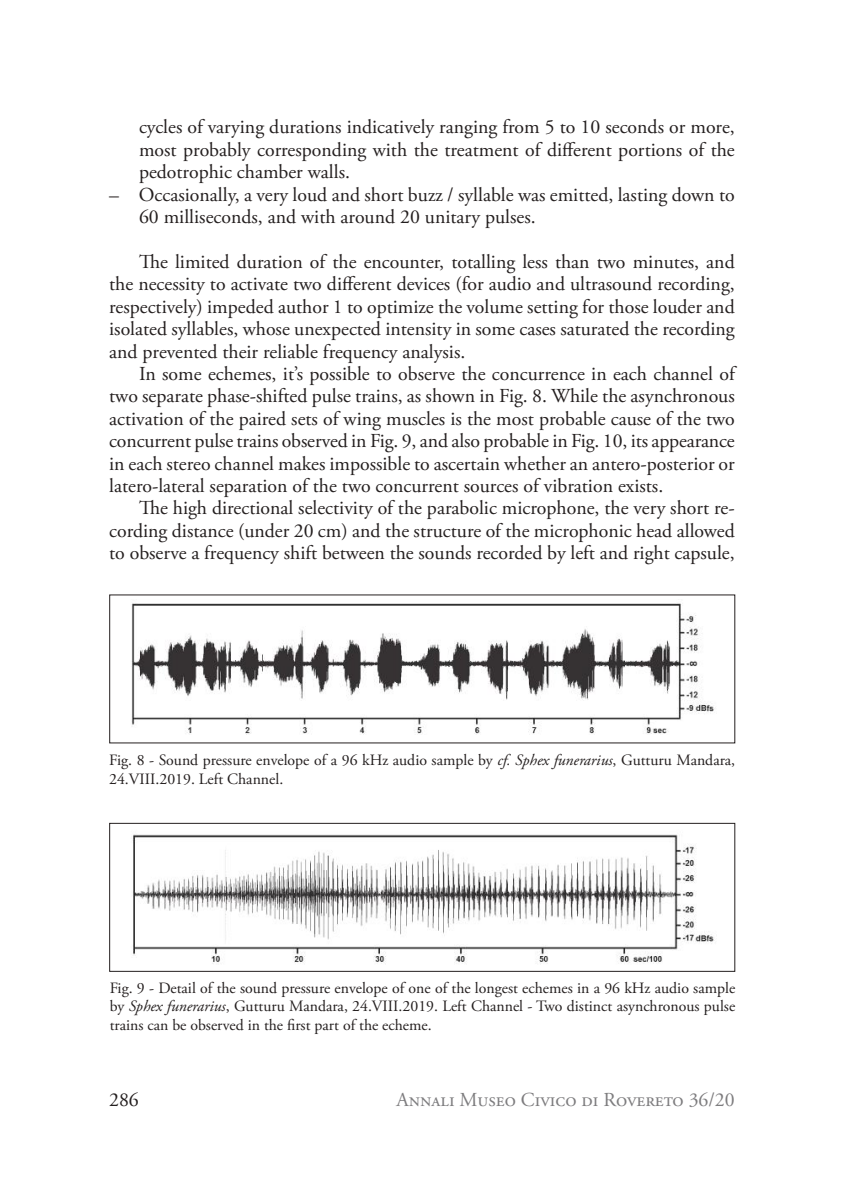
<style>
.page{position:relative;width:844px;height:1191px;background:#fff}
.page>*{position:absolute;margin:0;border:0;box-sizing:border-box;transform-origin:0 0}
.t1{font:19.78px/22.4px "Adobe Garamond Pro";letter-spacing:-.005em;color:#241f1f;text-align:justify}
.t2{font:19.78px "Adobe Garamond Pro";color:#7d7c7e}
.t3{font:15.75px/18.9px "Adobe Garamond Pro";color:#241f1f}
.s1{font-style:italic}
</style>
<div class="page">
<img style="left:131px;top:603px;width:583px;height:132px">
<img style="left:133px;top:834px;width:582px;height:130px">
<div style="left:109px;top:823px;width:626px;height:148px;border:1px solid #241f1f"></div>
<p class="t1" style="left:139px;top:118px;width:597px">cycles of varying durations indicatively ranging from 5 to 10 seconds or more, most probably corresponding with the treatment of different portions of the pedotrophic chamber walls.</p>
<p class="t1" style="left:139px;top:185px;width:597px;text-indent:-30px">– Occasionally, a very loud and short buzz / syllable was emitted, lasting down to<br>60 milliseconds, and with around 20 unitary pulses.</p>
<p class="t1" style="left:109px;top:252px;width:627px;text-indent:30px">The limited duration of the encounter, totalling less than two minutes, and the necessity to activate two different devices (for audio and ultrasound recording, respectively) impeded author 1 to optimize the volume setting for those louder and isolated syllables, whose unexpected intensity in some cases saturated the recording and prevented their reliable frequency analysis.</p>
<p class="t1" style="left:109px;top:364px;width:629px;text-indent:30px">In some echemes, it’s possible to observe the concurrence in each channel of two separate phase-shifted pulse trains, as shown in Fig. 8. While the asynchronous activation of the paired sets of wing muscles is the most probable cause of the two concurrent pulse trains observed in Fig. 9, and also probable in Fig. 10, its appearance in each stereo channel makes impossible to ascertain whether an antero-posterior or latero-lateral separation of the two concurrent sources of vibration exists.</p>
<p class="t1" style="left:109px;top:498px;width:627px;text-indent:30px">The high directional selectivity of the parabolic microphone, the very short re&shy;cording distance (under 20 cm) and the structure of the microphonic head allowed to observe a frequency shift between the sounds recorded by left and right capsule,</p>
<p class="t3" style="left:109px;top:751px;width:627px">Fig. 8 - Sound pressure envelope of a 96 kHz audio sample by <span class="s1">cf. Sphex funerarius</span>, Gutturu Mandara,<br>24.VIII.2019. Left Channel.</p>
<p class="t3" style="left:110px;top:979px;width:627px;text-align:justify">Fig. 9 - Detail of the sound pressure envelope of one of the longest echemes in a 96 kHz audio sample by <span class="s1">Sphex funerarius</span>, Gutturu Mandara, 24.VIII.2019. Left Channel - Two distinct asynchronous pulse trains can be observed in the first part of the echeme.</p>
<p class="t1" style="left:109px;top:1090px;width:31px">286</p>
<p class="t2" style="left:396px;top:1092px;width:340px">Annali Museo Civico di Rovereto 36/20</p>
</div>
